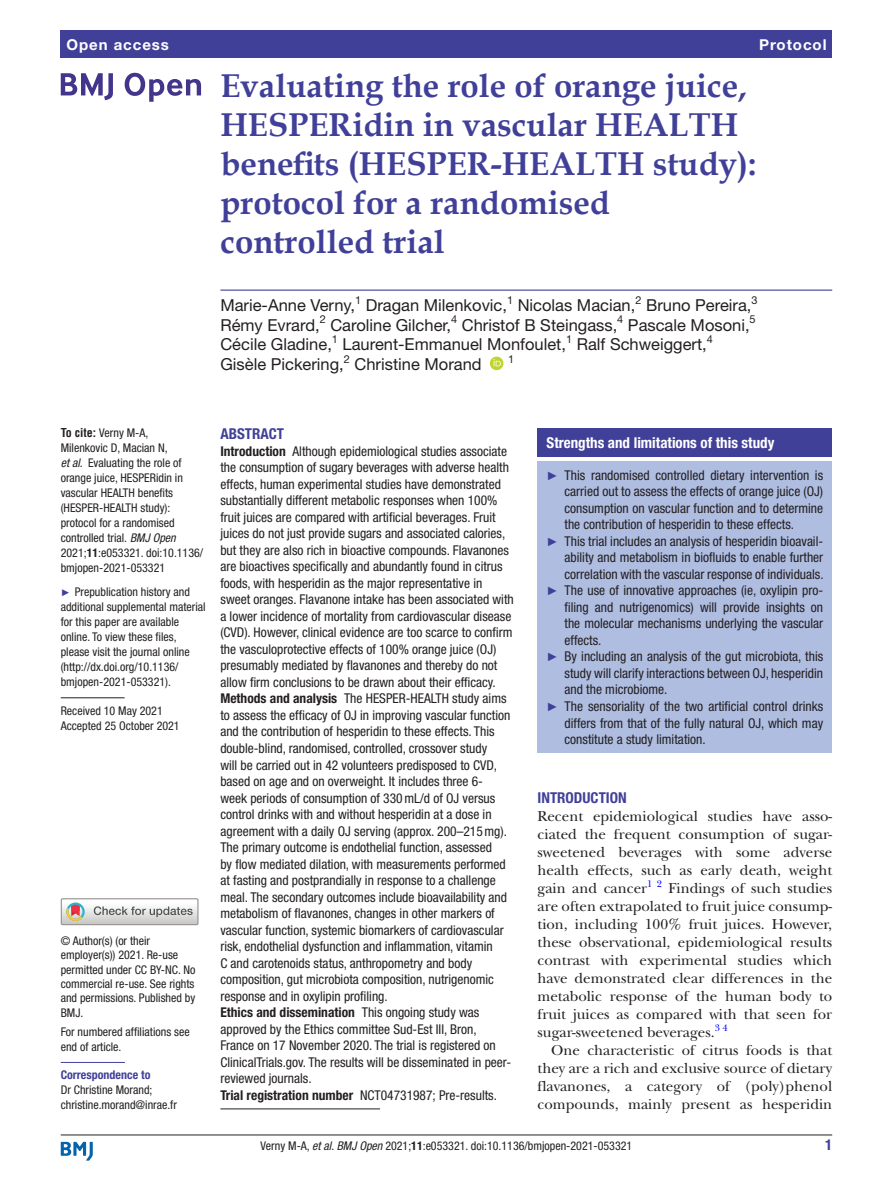
<style>
.page{position:relative;width:893px;height:1191px;background:#fff}
.page>*{position:absolute;margin:0;border:0;box-sizing:border-box;transform-origin:0 0}
.t1{font:700 33px/39px "Book Antiqua";color:#414099}
.t2{font:16.5px "Helvetica Neue LT Std";color:#231f20}
.t3{font:15px/18px "New Baskerville";color:#231f20;text-align:justify}
.t4{font:700 condensed 15px "Helvetica Neue LT Std";color:#fff}
.t5{font:700 condensed 15px "Helvetica Neue LT Std";color:#414099}
.t6{font:700 15px "Helvetica Neue LT Std";letter-spacing:.065em;color:#fff}
.t7{font:condensed 13.5px/16.5px "Helvetica Neue LT Std";color:#231f20}
.t8{font:condensed 12px/15px "Helvetica Neue LT Std";color:#231f20}
.t9{font:700 condensed 12px "Helvetica Neue LT Std";color:#414099}
.t10{font:10.95px "Helvetica Neue LT Std";color:#231f20}
.t11{font:9.9px "New Baskerville";color:#00f}
.s1{font-family:"Helvetica LT Std";font-weight:700}
.s2{font-style:italic}
.s3{font-weight:700}
.s4{font-family:"Arial";font-stretch:normal;font-size:9.75px;color:#414099}
.s5{font-family:"Arial";font-stretch:normal;font-size:12px;color:#414099}
</style>
<div class="page">
<hr style="left:61px;top:1134px;width:771px;height:1px;background:#231f20">
<svg style="left:61px;top:1141px;width:32px;height:19px"></svg>
<div style="left:61px;top:31px;width:771px;height:27px;background:#414099"></div>
<hr style="left:220px;top:289px;width:612px;height:2px;background:#414099">
<svg style="left:490px;top:357px;width:13px;height:13px"></svg>
<hr style="left:61px;top:697px;width:64px;height:1px;background:#231f20">
<hr style="left:61px;top:1062px;width:64px;height:1px;background:#414099">
<svg style="left:61px;top:73px;width:52px;height:27px"></svg>
<svg style="left:125px;top:73px;width:76px;height:29px"></svg>
<div style="left:61px;top:898px;width:138px;height:27px;border:1px solid #969090"></div>
<svg style="left:61px;top:898px;width:137px;height:26px"></svg>
<hr style="left:220px;top:1108px;width:160px;height:1px;background:#231f20">
<div style="left:538px;top:428px;width:294px;height:29px;background:#414099"></div>
<div style="left:538px;top:461px;width:294px;height:292px;background:#afbde1"></div>
<p class="t6" style="left:66px;top:35px;width:104px">Open access</p>
<p class="t6" style="left:759px;top:35px;width:69px">Protocol</p>
<h1 class="t1" style="left:220px;top:66px;width:538px">Evaluating the role of orange juice,<br>HESPERidin in vascular HEALTH benefits (HESPER-HEALTH study): protocol for a randomised controlled trial</h1>
<p class="t2" style="left:220px;top:296px;width:136px">Marie-Anne Verny,</p>
<p class="t10" style="left:355px;top:293px;width:8px">1</p>
<p class="t2" style="left:366px;top:296px;width:143px">Dragan Milenkovic,</p>
<p class="t10" style="left:507px;top:293px;width:8px">1</p>
<p class="t2" style="left:518px;top:296px;width:119px">Nicolas Macian,</p>
<p class="t10" style="left:635px;top:293px;width:8px">2</p>
<p class="t2" style="left:646px;top:296px;width:107px">Bruno Pereira,</p>
<p class="t10" style="left:751px;top:293px;width:8px">3</p>
<p class="t2" style="left:220px;top:315px;width:101px">Rémy Evrard,</p>
<p class="t10" style="left:320px;top:313px;width:8px">2</p>
<p class="t2" style="left:330px;top:315px;width:122px">Caroline Gilcher,</p>
<p class="t10" style="left:451px;top:313px;width:8px">4</p>
<p class="t2" style="left:462px;top:315px;width:157px">Christof B Steingass,</p>
<p class="t10" style="left:617px;top:313px;width:8px">4</p>
<p class="t2" style="left:628px;top:315px;width:123px">Pascale Mosoni,</p>
<p class="t10" style="left:750px;top:313px;width:8px">5</p>
<p class="t2" style="left:220px;top:335px;width:113px">Cécile Gladine,</p>
<p class="t10" style="left:332px;top:332px;width:8px">1</p>
<p class="t2" style="left:343px;top:335px;width:225px">Laurent-Emmanuel Monfoulet,</p>
<p class="t10" style="left:566px;top:332px;width:8px">1</p>
<p class="t2" style="left:577px;top:335px;width:132px">Ralf Schweiggert,</p>
<p class="t10" style="left:707px;top:332px;width:8px">4</p>
<p class="t2" style="left:220px;top:354px;width:125px">Gisèle Pickering,</p>
<p class="t10" style="left:344px;top:352px;width:8px">2</p>
<p class="t2" style="left:354px;top:354px;width:129px">Christine Morand</p>
<p class="t10" style="left:508px;top:352px;width:8px">1</p>
<p class="t8" style="left:61px;top:425px;width:144px"><span class="s1">To cite:</span> Verny M-A,<br>Milenkovic D, Macian N,<br><span class="s2">et al</span>. Evaluating the role of orange juice, HESPERidin in vascular HEALTH benefits (HESPER-HEALTH study): protocol for a randomised controlled trial. <span class="s2">BMJ Open<br></span>2021;<span class="s3">11</span>:e053321. doi:10.1136/ bmjopen-2021-053321</p>
<p class="t8" style="left:61px;top:584px;width:146px"><span class="s4">►</span> Prepublication history and additional supplemental material for this paper are available online. To view these files, please visit the journal online (http://dx.doi.org/10.1136/ bmjopen-2021-053321).</p>
<p class="t8" style="left:61px;top:703px;width:120px">Received 10 May 2021<br>Accepted 25 October 2021</p>
<p class="t8" style="left:61px;top:933px;width:136px;line-height:14.4px">© Author(s) (or their employer(s)) 2021. Re-use permitted under CC BY-NC. No commercial re-use. See rights and permissions. Published by<br>BMJ.</p>
<p class="t8" style="left:61px;top:1024px;width:130px">For numbered affiliations see end of article.</p>
<p class="t9" style="left:61px;top:1067px;width:91px">Correspondence to</p>
<p class="t8" style="left:61px;top:1082px;width:118px">Dr Christine Morand; christine.morand@inrae.fr</p>
<p class="t5" style="left:220px;top:425px;width:65px">ABSTRACT</p>
<p class="t7" style="left:220px;top:442px;width:295px"><span class="s3">Introduction</span> Although epidemiological studies associate the consumption of sugary beverages with adverse health effects, human experimental studies have demonstrated substantially different metabolic responses when 100% fruit juices are compared with artificial beverages. Fruit juices do not just provide sugars and associated calories, but they are also rich in bioactive compounds. Flavanones are bioactives specifically and abundantly found in citrus foods, with hesperidin as the major representative in sweet oranges. Flavanone intake has been associated with a lower incidence of mortality from cardiovascular disease (CVD). However, clinical evidence are too scarce to confirm the vasculoprotective effects of 100% orange juice (OJ) presumably mediated by flavanones and thereby do not allow firm conclusions to be drawn about their efficacy.<br><span class="s3">Methods and analysis</span> The HESPER-HEALTH study aims to assess the efficacy of OJ in improving vascular function and the contribution of hesperidin to these effects. This double-blind, randomised, controlled, crossover study<br>will be carried out in 42 volunteers predisposed to CVD, based on age and on overweight. It includes three 6-<br>week periods of consumption of 330mL/d of OJ versus control drinks with and without hesperidin at a dose in agreement with a daily OJ serving (approx. 200–215mg).<br>The primary outcome is endothelial function, assessed<br>by flow mediated dilation, with measurements performed at fasting and postprandially in response to a challenge meal. The secondary outcomes include bioavailability and metabolism of flavanones, changes in other markers of vascular function, systemic biomarkers of cardiovascular risk, endothelial dysfunction and inflammation, vitamin<br>C and carotenoids status, anthropometry and body composition, gut microbiota composition, nutrigenomic response and in oxylipin profiling.<br><span class="s3">Ethics and dissemination</span> This ongoing study was approved by the Ethics committee Sud-Est III, Bron,<br>France on 17 November 2020. The trial is registered on ClinicalTrials.gov. The results will be disseminated in peer&shy;reviewed journals.<br><span class="s3">Trial registration number</span> NCT04731987; Pre-results.</p>
<p class="t4" style="left:547px;top:434px;width:229px">Strengths and limitations of this study</p>
<p class="t7" style="left:547px;top:467px;width:278px"><span class="s5">►</span> This randomised controlled dietary intervention is</p>
<p class="t7" style="left:565px;top:483px;width:260px">carried out to assess the effects of orange juice (OJ)</p>
<p class="t7" style="left:565px;top:500px;width:260px">consumption on vascular function and to determine</p>
<p class="t7" style="left:565px;top:516px;width:231px">the contribution of hesperidin to these effects.</p>
<p class="t7" style="left:547px;top:533px;width:278px"><span class="s5">►</span> This trial includes an analysis of hesperidin bioavail-</p>
<p class="t7" style="left:565px;top:549px;width:260px">ability and metabolism in biofluids to enable further</p>
<p class="t7" style="left:565px;top:566px;width:261px">correlation with the vascular response of individuals.</p>
<p class="t7" style="left:547px;top:582px;width:278px"><span class="s5">►</span> The use of innovative approaches (ie, oxylipin pro-</p>
<p class="t7" style="left:565px;top:599px;width:260px">filing and nutrigenomics) will provide insights on</p>
<p class="t7" style="left:565px;top:615px;width:260px">the molecular mechanisms underlying the vascular</p>
<p class="t7" style="left:565px;top:632px;width:38px">effects.</p>
<p class="t7" style="left:547px;top:648px;width:278px"><span class="s5">►</span> By including an analysis of the gut microbiota, this</p>
<p class="t7" style="left:565px;top:665px;width:260px">study will clarify interactions between OJ, hesperidin</p>
<p class="t7" style="left:565px;top:681px;width:104px">and the microbiome.</p>
<p class="t7" style="left:547px;top:698px;width:278px"><span class="s5">►</span> The sensoriality of the two artificial control drinks</p>
<p class="t7" style="left:565px;top:714px;width:260px">differs from that of the fully natural OJ, which may</p>
<p class="t7" style="left:565px;top:731px;width:143px">constitute a study limitation.</p>
<p class="t5" style="left:538px;top:789px;width:91px">INTRODUCTION</p>
<p class="t3" style="left:538px;top:807px;width:296px">Recent epidemiological studies have asso&shy;ciated the frequent consumption of sugar&shy;sweetened beverages with some adverse health effects, such as early death, weight gain and cancer</p>
<p class="t11" style="left:647px;top:877px;width:16px">1 2</p>
<p class="t3" style="left:538px;top:879px;width:296px;text-indent:131px">Findings of such studies are often extrapolated to fruit juice consump&shy;tion, including 100% fruit juices. However, these observational, epidemiological results contrast with experimental studies which have demonstrated clear differences in the metabolic response of the human body to fruit juices as compared with that seen for sugar-sweetened beverages.<sup>3</sup> <sup>4</sup></p>
<p class="t3" style="left:538px;top:1041px;width:296px;text-indent:14px">One characteristic of citrus foods is that they are a rich and exclusive source of dietary flavanones, a category of (poly)phenol compounds, mainly present as hesperidin</p>
<p class="t8" style="left:261px;top:1137px;width:373px">Verny M-A, <span class="s2">et al</span>. <span class="s2">BMJ Open</span> 2021;<span class="s3">11</span>:e053321. doi:10.1136/bmjopen-2021-053321</p>
<p class="t5" style="left:825px;top:1135px;width:9px">1</p>
</div>
